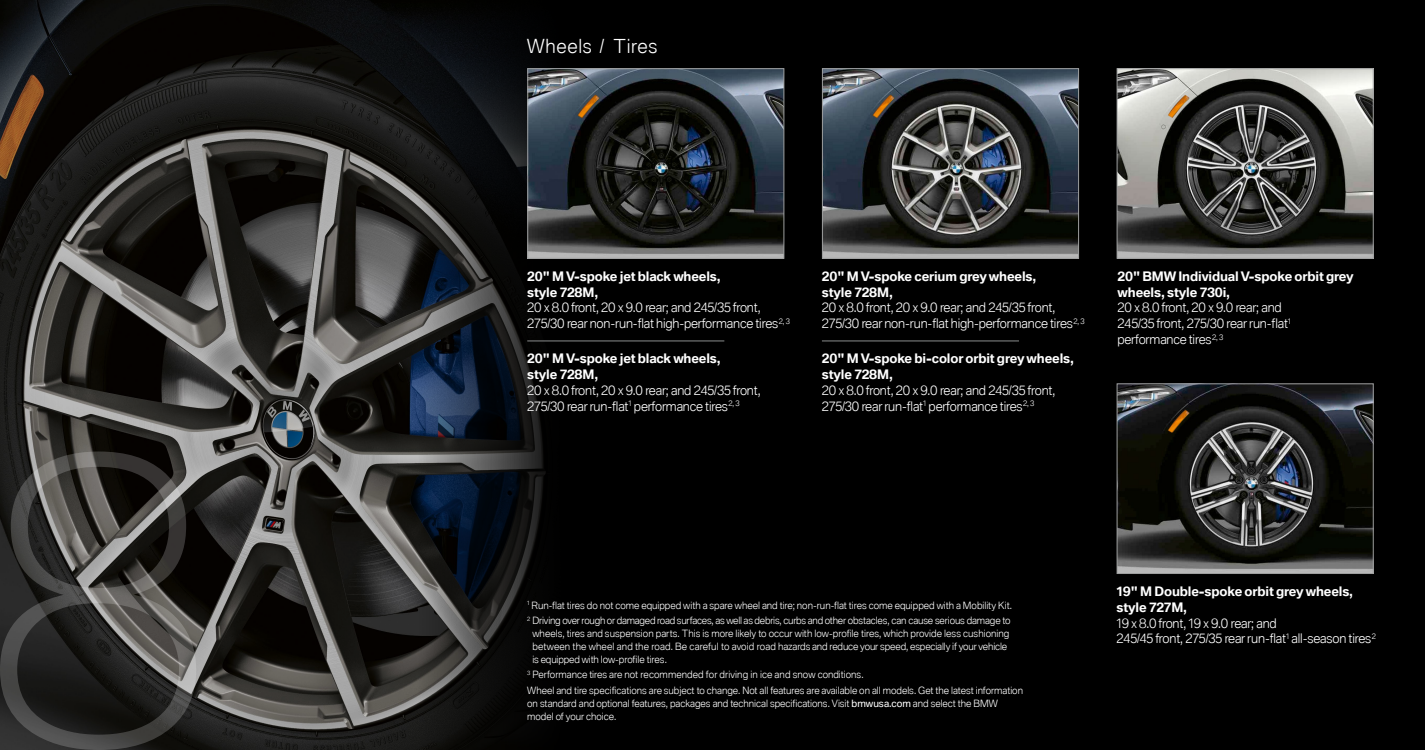
<style>
.page{position:relative;width:1425px;height:750px;background:#000}
.page>*{position:absolute;margin:0;border:0;box-sizing:border-box;transform-origin:0 0}
.t1{font:300 18.75px "BMW Type Global Pro";letter-spacing:.035em;color:#fff}
.t2{font:300 12.75px/15.8px "BMW Type Global Pro";letter-spacing:-.01em;color:#fff}
.t3{font:700 12.75px/15.8px "BMW Type Global Pro";letter-spacing:-.01em;color:#fff}
.t4{font:300 9.75px/12.8px "BMW Type Global Pro";letter-spacing:-.005em;color:#fff}
.s1{font-weight:400}
</style>
<div class="page">
<img style="left:0;top:0;width:908px;height:750px">
<hr style="left:527px;top:341px;width:197px;height:1px;background:#8b8d8d">
<img style="left:1119px;top:385px;width:253px;height:187px">
<div style="left:1117px;top:383px;width:257px;height:191px;border:1px solid #9d9e9e"></div>
<svg style="left:0;top:451px;width:196px;height:299px"></svg>
<img style="left:529px;top:70px;width:253px;height:187px">
<div style="left:527px;top:68px;width:257px;height:191px;border:1px solid #9d9e9e"></div>
<img style="left:1119px;top:70px;width:253px;height:187px">
<div style="left:1117px;top:68px;width:257px;height:191px;border:1px solid #9d9e9e"></div>
<hr style="left:822px;top:341px;width:197px;height:1px;background:#8b8d8d">
<img style="left:824px;top:70px;width:253px;height:187px">
<div style="left:822px;top:68px;width:257px;height:191px;border:1px solid #9d9e9e"></div>
<p class="t1" style="left:527px;top:33px;width:132px">Wheels / Tires</p>
<p class="t3" style="left:527px;top:269px;width:195px">20" M V-spoke jet black wheels, style 728M,</p>
<p class="t2" style="left:527px;top:301px;width:264px">20 x 8.0 front, 20 x 9.0 rear; and 245/35 front,<br>275/30 rear non-run-flat high-performance tires<sup>2,</sup> <sup>3</sup></p>
<p class="t3" style="left:527px;top:351px;width:195px">20" M V-spoke jet black wheels, style 728M,</p>
<p class="t2" style="left:527px;top:383px;width:235px">20 x 8.0 front, 20 x 9.0 rear; and 245/35 front,<br>275/30 rear run-flat<sup>1</sup> performance tires<sup>2,</sup> <sup>3</sup></p>
<p class="t3" style="left:822px;top:269px;width:216px">20" M V-spoke cerium grey wheels, style 728M,</p>
<p class="t2" style="left:822px;top:301px;width:264px">20 x 8.0 front, 20 x 9.0 rear; and 245/35 front,<br>275/30 rear non-run-flat high-performance tires<sup>2,</sup> <sup>3</sup></p>
<p class="t3" style="left:822px;top:351px;width:254px">20" M V-spoke bi-color orbit grey wheels, style 728M,</p>
<p class="t2" style="left:822px;top:383px;width:235px">20 x 8.0 front, 20 x 9.0 rear; and 245/35 front,<br>275/30 rear run-flat<sup>1</sup> performance tires<sup>2,</sup> <sup>3</sup></p>
<p class="t3" style="left:1118px;top:269px;width:238px">20" BMW Individual V-spoke orbit grey wheels, style 730i,</p>
<p class="t2" style="left:1118px;top:301px;width:175px">20 x 8.0 front, 20 x 9.0 rear; and<br>245/35 front, 275/30 rear run-flat<sup>1 </sup>performance tires<sup>2,</sup> <sup>3</sup></p>
<p class="t4" style="left:527px;top:599px;width:486px"><sup>1</sup> Run-flat tires do not come equipped with a spare wheel and tire; non-run-flat tires come equipped with a Mobility Kit.</p>
<p class="t4" style="left:532px;top:615px;width:480px;text-indent:-5px"><sup>2</sup> Driving over rough or damaged road surfaces, as well as debris, curbs and other obstacles, can cause serious damage to wheels, tires and suspension parts. This is more likely to occur with low-profile tires, which provide less cushioning between the wheel and the road. Be careful to avoid road hazards and reduce your speed, especially if your vehicle is equipped with low-profile tires.</p>
<p class="t4" style="left:527px;top:669px;width:338px"><sup>3</sup> Performance tires are not recommended for driving in ice and snow conditions.</p>
<p class="t4" style="left:527px;top:685px;width:497px">Wheel and tire specifications are subject to change. Not all features are available on all models. Get the latest information on standard and optional features, packages and technical specifications. Visit <span class="s1">bmwusa.com</span> and select the BMW model of your choice.</p>
<p class="t3" style="left:1117px;top:584px;width:238px">19" M Double-spoke orbit grey wheels, style 727M,</p>
<p class="t2" style="left:1117px;top:616px;width:261px">19 x 8.0 front, 19 x 9.0 rear; and<br>245/45 front, 275/35 rear run-flat<sup>1</sup> all-season tires<sup>2</sup></p>
</div>
